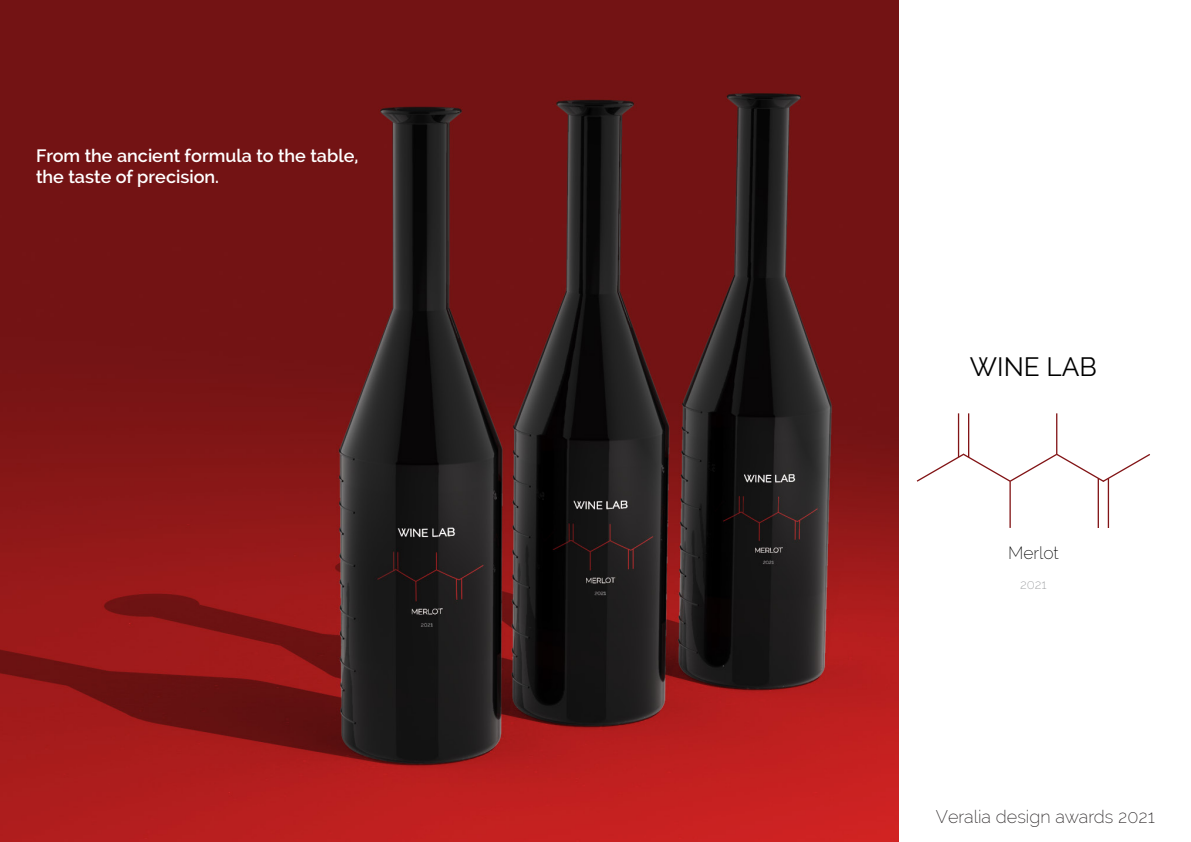
<style>
.page{position:relative;width:1191px;height:842px;background:#fff}
.page>*{position:absolute;margin:0;border:0;box-sizing:border-box;transform-origin:0 0}
.t1{font:26.1px "Raleway";color:#000}
.t2{font:600 18px/21.6px "Raleway";color:#fff}
.t3{font:200 18px "Raleway";color:#231f20}
.t4{font:200 17.4px "Raleway";color:#000}
.t5{font:200 13px "Raleway";color:#939598}
</style>
<div class="page">
<img style="left:0;top:0;width:898px;height:842px">
<svg style="left:916px;top:452px;width:234px;height:31px"></svg>
<hr style="left:958px;top:413px;width:1px;height:44px;background:#821416">
<hr style="left:1097px;top:478px;width:2px;height:50px;background:#821416">
<hr style="left:968px;top:413px;width:1px;height:44px;background:#821416">
<hr style="left:1107px;top:478px;width:2px;height:50px;background:#821416">
<hr style="left:1056px;top:413px;width:1px;height:42px;background:#821416">
<hr style="left:1009px;top:481px;width:1px;height:47px;background:#821416">
<p class="t2" style="left:36px;top:144px;width:324px">From the ancient formula to the table, the taste of precision.</p>
<p class="t1" style="left:970px;top:351px;width:129px">WINE LAB</p>
<p class="t4" style="left:1008px;top:543px;width:52px">Merlot</p>
<p class="t5" style="left:1020px;top:576px;width:28px">2021</p>
<p class="t3" style="left:935px;top:806px;width:221px">Veralia design awards 2021</p>
</div>
